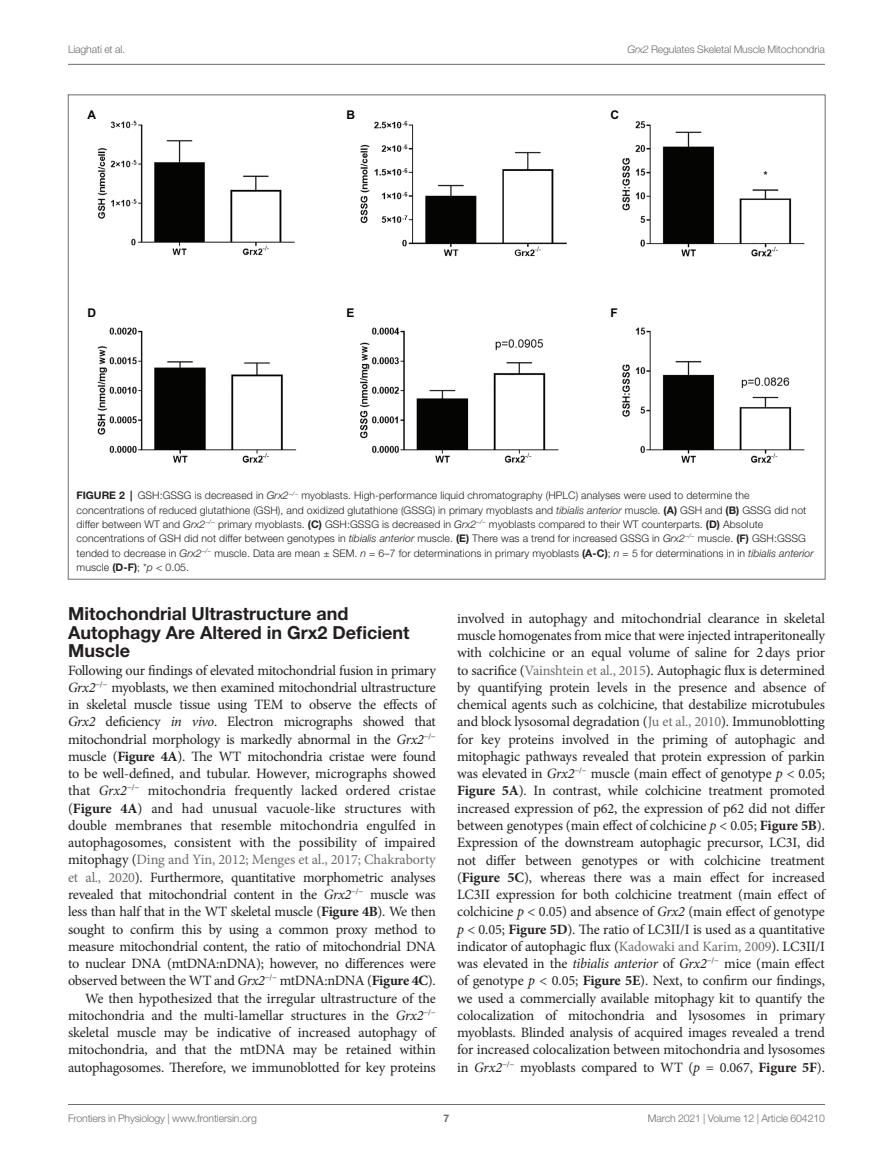
<style>
.page{position:relative;width:893px;height:1170px;background:#fff}
.page>*{position:absolute;margin:0;border:0;box-sizing:border-box;transform-origin:0 0}
.HEAD_2{font:700 18px/18.8px "Helvetica Neue LT Std";color:#231f20}
.TEXT{font:14.25px/17.2px "Minion Pro";letter-spacing:-.015em;color:#231f20;text-align:justify}
.TEXT_FLUSH{font:14.25px/17.2px "Minion Pro";letter-spacing:-.02em;color:#231f20;text-align:justify}
.t1{font:700 12px "Arial";color:#040503}
.FIG_LEG{font:300 10.5px/14.2px "Helvetica Neue LT Std";letter-spacing:.005em;color:#231f20}
.t2{font:300 10.5px "Helvetica Neue LT Std";letter-spacing:-.015em;color:#6c6d70}
.t3{font:700 10.5px "Helvetica Neue LT Std";color:#6c6d70}
.s1{font-style:italic}
.s2{font-weight:700}
.s3{color:#6c6d70}
</style>
<div class="page">
<hr style="left:68px;top:64px;width:757px;height:1px;background:#6c6d70">
<hr style="left:68px;top:1104px;width:757px;height:1px;background:#6c6d70">
<img style="left:97px;top:120px;width:708px;height:343px">
<p class="t2" style="left:68px;top:42px;width:59px">Liaghati et al.</p>
<p class="t2" style="left:627px;top:42px;width:199px"><span class="s1">Grx2</span> Regulates Skeletal Muscle Mitochondria</p>
<p class="t1" style="left:87px;top:106px;width:10px">A</p>
<p class="t1" style="left:346px;top:106px;width:10px">B</p>
<p class="t1" style="left:610px;top:106px;width:10px">C</p>
<p class="t1" style="left:87px;top:304px;width:10px">D</p>
<p class="t1" style="left:346px;top:304px;width:10px">E</p>
<p class="t1" style="left:610px;top:304px;width:9px">F</p>
<p class="FIG_LEG" style="left:77px;top:488px;width:738px"><span class="s2">FIGURE 2 |</span> GSH:GSSG is decreased in <span class="s1">Grx2</span><sup>−/−</sup> myoblasts. High-performance liquid chromatography (HPLC) analyses were used to determine the concentrations of reduced glutathione (GSH), and oxidized glutathione (GSSG) in primary myoblasts and <span class="s1">tibialis anterior</span> muscle. <span class="s2">(A)</span> GSH and <span class="s2">(B)</span> GSSG did not differ between WT and <span class="s1">Grx2</span><sup>−/−</sup> primary myoblasts. <span class="s2">(C)</span> GSH:GSSG is decreased in <span class="s1">Grx2</span><sup>−/−</sup> myoblasts compared to their WT counterparts. <span class="s2">(D)</span> Absolute concentrations of GSH did not differ between genotypes in <span class="s1">tibialis anterior</span> muscle. <span class="s2">(E)</span> There was a trend for increased GSSG in <span class="s1">Grx2</span><sup>−/−</sup> muscle. <span class="s2">(F)</span> GSH:GSSG tended to decrease in <span class="s1">Grx2</span><sup>−/−</sup> muscle. Data are mean ± SEM. <span class="s1">n</span> = 6–7 for determinations in primary myoblasts <span class="s2">(A-C)</span>; <span class="s1">n</span> = 5 for determinations in in <span class="s1">tibialis anterior </span>muscle <span class="s2">(D-F)</span>; *<span class="s1">p</span> &lt; 0.05.</p>
<p class="HEAD_2" style="left:68px;top:603px;width:343px">Mitochondrial Ultrastructure and<br>Autophagy Are Altered in Grx2 Deficient<br>Muscle</p>
<p class="TEXT_FLUSH" style="left:68px;top:661px;width:369px">Following our findings of elevated mitochondrial fusion in primary <span class="s1">Grx2</span><sup>−/−</sup> myoblasts, we then examined mitochondrial ultrastructure in skeletal muscle tissue using TEM to observe the effects of <span class="s1">Grx2</span> deficiency <span class="s1">in vivo</span>. Electron micrographs showed that mitochondrial morphology is markedly abnormal in the <span class="s1">Grx2</span><sup>−/− </sup>muscle (<span class="s2">Figure 4A</span>). The WT mitochondria cristae were found to be well-defined, and tubular. However, micrographs showed that <span class="s1">Grx2</span><sup>−/−</sup> mitochondria frequently lacked ordered cristae (<span class="s2">Figure 4A</span>) and had unusual vacuole-like structures with double membranes that resemble mitochondria engulfed in autophagosomes, consistent with the possibility of impaired mitophagy (<span class="s3">Ding and Yin, 2012; Menges et al., 2017; Chakraborty et al., 2020</span>). Furthermore, quantitative morphometric analyses revealed that mitochondrial content in the <span class="s1">Grx2</span><sup>−/−</sup> muscle was less than half that in the WT skeletal muscle (<span class="s2">Figure 4B</span>). We then sought to confirm this by using a common proxy method to measure mitochondrial content, the ratio of mitochondrial DNA to nuclear DNA (mtDNA:nDNA); however, no differences were observed between the WT and <span class="s1">Grx2</span><sup>−/−</sup> mtDNA:nDNA (<span class="s2">Figure 4C</span>).</p>
<p class="TEXT" style="left:68px;top:989px;width:369px;text-indent:17px">We then hypothesized that the irregular ultrastructure of the mitochondria and the multi-lamellar structures in the <span class="s1">Grx2</span><sup>−/− </sup>skeletal muscle may be indicative of increased autophagy of mitochondria, and that the mtDNA may be retained within autophagosomes. Therefore, we immunoblotted for key proteins</p>
<p class="TEXT" style="left:457px;top:609px;width:369px">involved in autophagy and mitochondrial clearance in skeletal muscle homogenates from mice that were injected intraperitoneally with colchicine or an equal volume of saline for 2days prior to sacrifice (<span class="s3">Vainshtein et al., 2015</span>). Autophagic flux is determined by quantifying protein levels in the presence and absence of chemical agents such as colchicine, that destabilize microtubules and block lysosomal degradation (<span class="s3">Ju et al., 2010</span>). Immunoblotting for key proteins involved in the priming of autophagic and mitophagic pathways revealed that protein expression of parkin was elevated in <span class="s1">Grx2</span><sup>−/−</sup> muscle (main effect of genotype <span class="s1">p</span> &lt; 0.05; <span class="s2">Figure 5A</span>). In contrast, while colchicine treatment promoted increased expression of p62, the expression of p62 did not differ between genotypes (main effect of colchicine <span class="s1">p</span> &lt; 0.05; <span class="s2">Figure 5B</span>).<br>Expression of the downstream autophagic precursor, LC3I, did not differ between genotypes or with colchicine treatment (<span class="s2">Figure 5C</span>), whereas there was a main effect for increased LC3II expression for both colchicine treatment (main effect of colchicine <span class="s1">p</span> &lt; 0.05) and absence of <span class="s1">Grx2</span> (main effect of genotype <span class="s1">p</span> &lt; 0.05; <span class="s2">Figure 5D</span>). The ratio of LC3II/I is used as a quantitative indicator of autophagic flux (<span class="s3">Kadowaki and Karim, 2009</span>). LC3II/I was elevated in the <span class="s1">tibialis anterior</span> of <span class="s1">Grx2</span><sup>−/−</sup> mice (main effect of genotype <span class="s1">p</span> &lt; 0.05; <span class="s2">Figure 5E</span>). Next, to confirm our findings, we used a commercially available mitophagy kit to quantify the colocalization of mitochondria and lysosomes in primary myoblasts. Blinded analysis of acquired images revealed a trend for increased colocalization between mitochondria and lysosomes in <span class="s1">Grx2</span><sup>−/−</sup> myoblasts compared to WT (<span class="s1">p</span> = 0.067, <span class="s2">Figure 5F</span>).</p>
<p class="t2" style="left:68px;top:1111px;width:190px">Frontiers in Physiology | www.frontiersin.org</p>
<p class="t3" style="left:444px;top:1111px;width:7px">7</p>
<p class="t2" style="left:648px;top:1111px;width:178px">March 2021 | Volume 12 | Article 604210</p>
</div>
